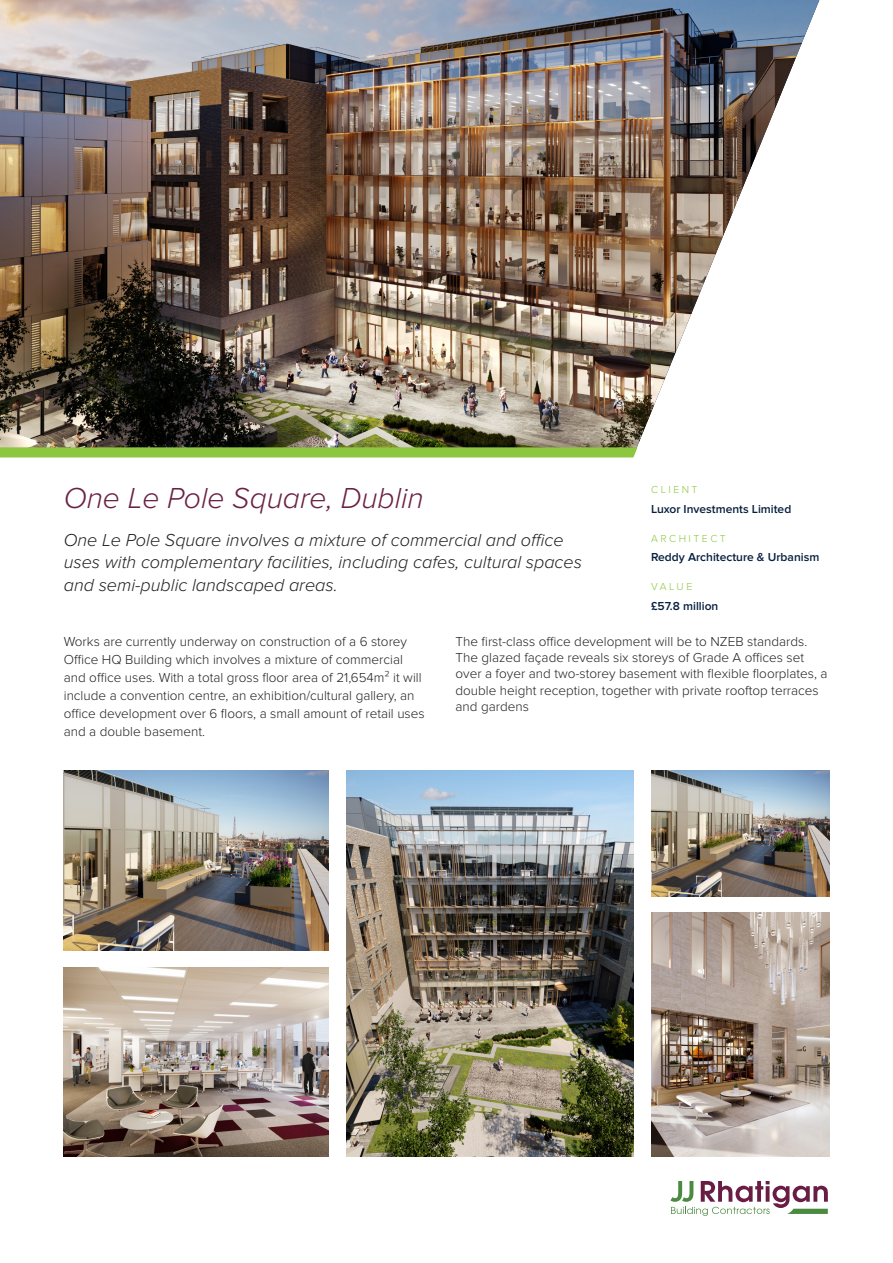
<style>
.page{position:relative;width:893px;height:1263px;background:#fff}
.page>*{position:absolute;margin:0;border:0;box-sizing:border-box;transform-origin:0 0}
.t1{font:italic 300 30px "Proxima Nova";color:#692244}
.Small_Body_Text{font:italic 300 18px "Proxima Nova";color:#231f20}
.Small_Body_Text-2{font:300 13.5px/18px "Proxima Nova";color:#231f20}
.Intro_Paragraph{font:600 12px "Proxima Nova";color:#061f3d}
.Intro_Paragraph-2{font:300 10.5px "Proxima Nova";letter-spacing:.24em;color:#8dc63f}
</style>
<div class="page">
<svg style="left:670px;top:1181px;width:158px;height:35px"></svg>
<img style="left:0;top:0;width:819px;height:448px">
<svg style="left:0;top:447px;width:637px;height:10px;background:#8bc13f"></svg>
<img style="left:64px;top:770px;width:264px;height:181px">
<img style="left:64px;top:967px;width:264px;height:190px">
<img style="left:346px;top:770px;width:287px;height:387px">
<img style="left:651px;top:770px;width:178px;height:126px">
<img style="left:651px;top:912px;width:178px;height:245px">
<p class="t1" style="left:64px;top:482px;width:361px">One Le Pole Square, Dublin</p>
<p class="Intro_Paragraph-2" style="left:651px;top:483px;width:48px">CLIENT</p>
<p class="Intro_Paragraph" style="left:651px;top:502px;width:142px">Luxor Investments Limited</p>
<p class="Intro_Paragraph-2" style="left:651px;top:532px;width:76px">ARCHITECT</p>
<p class="Intro_Paragraph" style="left:651px;top:550px;width:170px">Reddy Architecture &amp; Urbanism</p>
<p class="Intro_Paragraph-2" style="left:651px;top:581px;width:43px">VALUE</p>
<p class="Intro_Paragraph" style="left:651px;top:599px;width:69px">£57.8 million</p>
<p class="Small_Body_Text" style="left:64px;top:530px;width:501px">One Le Pole Square involves a mixture of commercial and office</p>
<p class="Small_Body_Text" style="left:64px;top:552px;width:520px">uses with complementary facilities, including cafes, cultural spaces</p>
<p class="Small_Body_Text" style="left:64px;top:575px;width:275px">and semi-public landscaped areas.</p>
<p class="Small_Body_Text-2" style="left:64px;top:632px;width:362px">Works are currently underway on construction of a 6 storey Office HQ Building which involves a mixture of commercial and office uses. With a total gross floor area of 21,654m² it will include a convention centre, an exhibition/cultural gallery, an office development over 6 floors, a small amount of retail uses and a double basement.</p>
<p class="Small_Body_Text-2" style="left:455px;top:633px;width:374px;line-height:16.2px">The first-class office development will be to NZEB standards.<br>The glazed façade reveals six storeys of Grade A offices set over a foyer and two-storey basement with flexible floorplates, a double height reception, together with private rooftop terraces and gardens</p>
</div>
